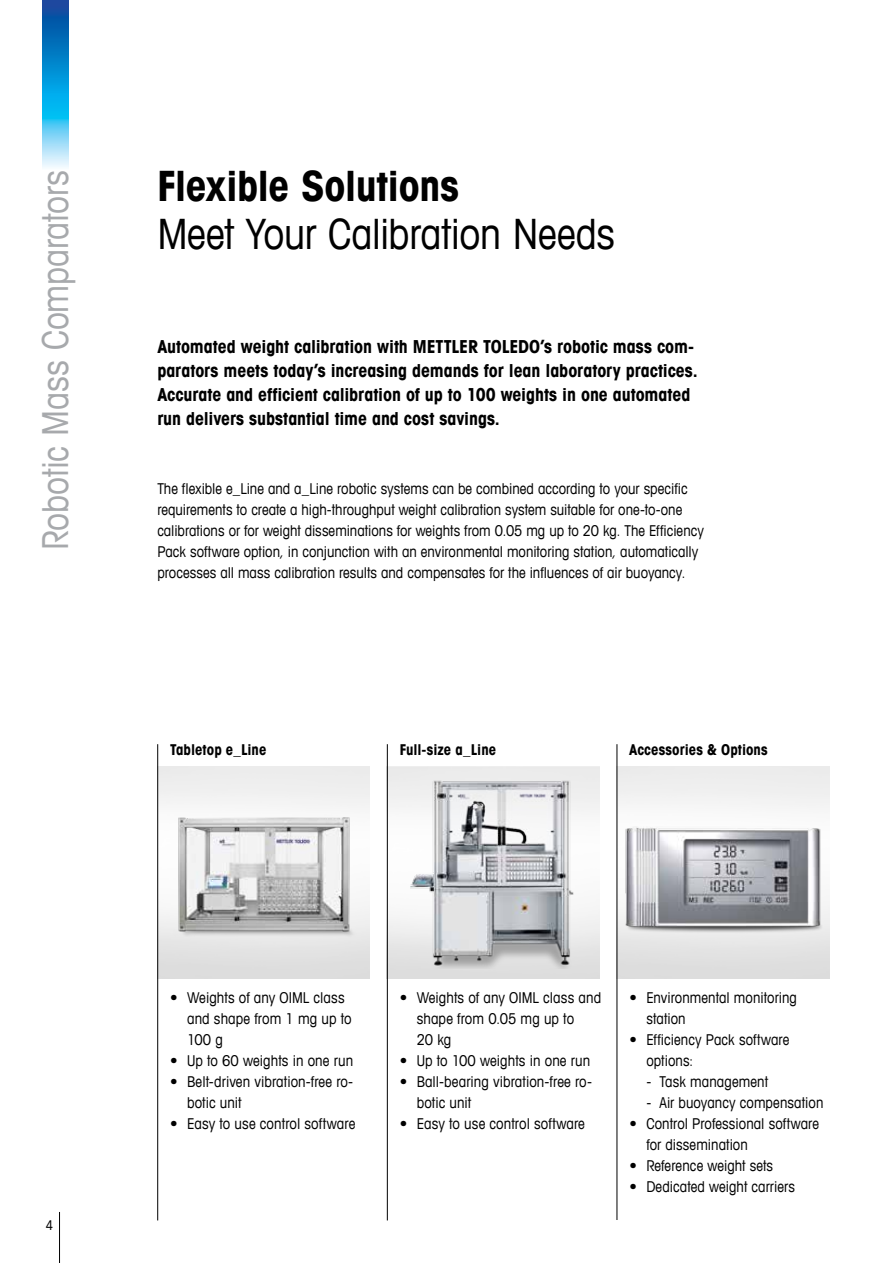
<style>
.page{position:relative;width:893px;height:1263px;background:#fff}
.page>*{position:absolute;margin:0;border:0;box-sizing:border-box;transform-origin:0 0}
.t1{font:condensed 42px "Avant Garde Com";letter-spacing:-.01em;color:#000}
.t2{font:700 condensed 42px "Avant Garde Com";letter-spacing:-.015em;color:#000}
.t3{font:condensed 36px "Avant Garde Com";letter-spacing:-.005em;color:#a7a9ac}
.t4{font:700 condensed 18px/24px "Avant Garde Com";letter-spacing:-.005em;color:#000}
.t5{font:condensed 15px/21px "Avant Garde Com";color:#000}
.t6{font:700 condensed 15px "Avant Garde Com";color:#000}
.t7{font:condensed 13.5px "Avant Garde Com";color:#000}
</style>
<div class="page">
<hr style="left:59px;top:1212px;width:1px;height:51px;background:#000">
<img style="left:43px;top:0;width:25px;height:168px">
<img style="left:158px;top:766px;width:212px;height:213px">
<img style="left:618px;top:815px;width:210px;height:122px">
<img style="left:162px;top:804px;width:204px;height:155px">
<img style="left:410px;top:776px;width:166px;height:192px">
<hr style="left:387px;top:744px;width:1px;height:476px;background:#000">
<hr style="left:617px;top:744px;width:1px;height:476px;background:#000">
<hr style="left:157px;top:744px;width:1px;height:476px;background:#000">
<h2 class="t3" style="left:33px;top:550px;width:381px;rotate:-90deg">Robotic Mass Comparators</h2>
<h1 class="t2" style="left:157px;top:158px;width:303px">Flexible Solutions</h1>
<h1 class="t1" style="left:157px;top:207px;width:459px">Meet Your Calibration Needs</h1>
<p class="t4" style="left:157px;top:334px;width:542px">Automated weight calibration with METTLER TOLEDO’s robotic mass com&shy;parators meets today’s increasing demands for lean laboratory practices.<br>Accurate and efficient calibration of up to 100 weights in one automated run delivers substantial time and cost savings.</p>
<p class="t5" style="left:157px;top:478px;width:548px">The flexible e_Line and a_Line robotic systems can be combined according to your specific requirements to create a high-throughput weight calibration system suitable for one-to-one calibrations or for weight disseminations for weights from 0.05 mg up to 20 kg. The Efficiency Pack software option, in conjunction with an environmental monitoring station, automatically processes all mass calibration results and compensates for the influences of air buoyancy.</p>
<p class="t6" style="left:170px;top:740px;width:98px">Tabletop e_Line</p>
<p class="t6" style="left:400px;top:740px;width:98px">Full-size a_Line</p>
<p class="t6" style="left:629px;top:740px;width:140px">Accessories &amp; Options</p>
<p class="t7" style="left:46px;top:1217px;width:9px">4</p>
<p class="t5" style="left:187px;top:987px;width:166px;text-indent:-17px">• Weights of any OIML class and shape from 1 mg up to<br>100 g</p>
<p class="t5" style="left:170px;top:1050px;width:185px">• Up to 60 weights in one run</p>
<p class="t5" style="left:187px;top:1071px;width:168px;text-indent:-17px">• Belt-driven vibration-free ro&shy;botic unit</p>
<p class="t5" style="left:170px;top:1113px;width:187px">• Easy to use control software</p>
<p class="t5" style="left:417px;top:987px;width:186px;text-indent:-17px">• Weights of any OIML class and shape from 0.05 mg up to<br>20 kg</p>
<p class="t5" style="left:400px;top:1050px;width:192px">• Up to 100 weights in one run</p>
<p class="t5" style="left:417px;top:1071px;width:177px;text-indent:-17px">• Ball-bearing vibration-free ro&shy;botic unit</p>
<p class="t5" style="left:400px;top:1113px;width:187px">• Easy to use control software</p>
<p class="t5" style="left:646px;top:987px;width:152px;text-indent:-17px">• Environmental monitoring station</p>
<p class="t5" style="left:646px;top:1029px;width:144px;text-indent:-17px">• Efficiency Pack software options:</p>
<p class="t5" style="left:646px;top:1071px;width:123px">- Task management</p>
<p class="t5" style="left:646px;top:1092px;width:179px">- Air buoyancy compensation</p>
<p class="t5" style="left:646px;top:1113px;width:174px;text-indent:-17px">• Control Professional software for dissemination</p>
<p class="t5" style="left:629px;top:1155px;width:145px">• Reference weight sets</p>
<p class="t5" style="left:629px;top:1176px;width:167px">• Dedicated weight carriers</p>
</div>
